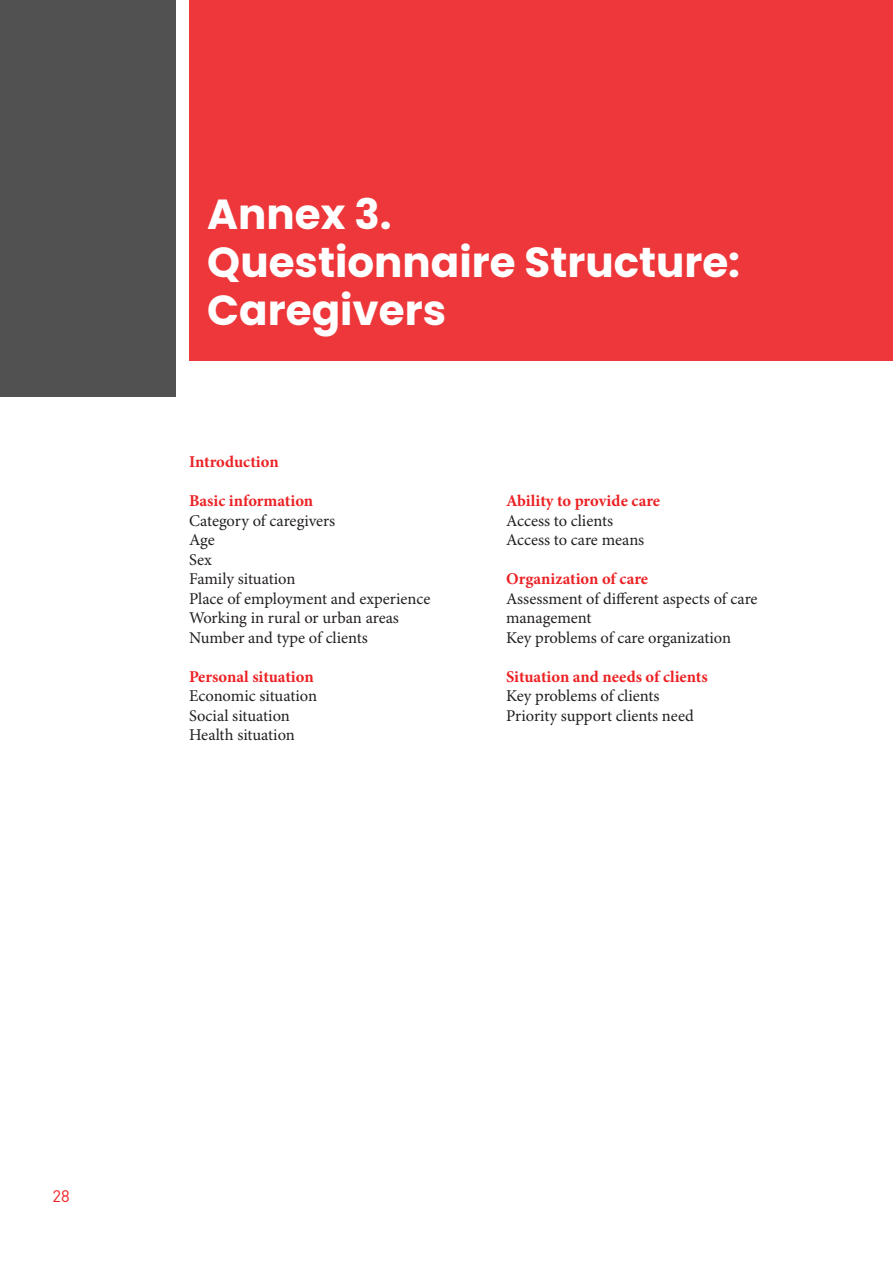
<style>
.page{position:relative;width:893px;height:1263px;background:#fff}
.page>*{position:absolute;margin:0;border:0;box-sizing:border-box;transform-origin:0 0}
.Title_color_ext{font:700 42px "Poppins";color:#fff}
.body_text{font:16.5px/19.5px "Minion Pro";color:#231f20}
.body_text-2{font:700 16.5px "Minion Pro";letter-spacing:-.005em;color:#ec2124}
.t1{font:16.5px "DIN Pro";color:#ec2124}
</style>
<div class="page">
<div style="left:189px;top:0;width:704px;height:360px;background:#ed373a"></div>
<div style="left:0;top:0;width:176px;height:396px;background:#515152"></div>
<hr style="left:892px;top:824px;width:1px;height:439px;background:#ec2124">
<p class="Title_color_ext" style="left:207px;top:190px;width:186px">Annex 3.</p>
<p class="Title_color_ext" style="left:207px;top:238px;width:534px">Questionnaire Structure:</p>
<p class="Title_color_ext" style="left:207px;top:286px;width:240px">Caregivers</p>
<p class="body_text-2" style="left:189px;top:450px;width:91px">Introduction</p>
<p class="body_text-2" style="left:189px;top:489px;width:126px">Basic information</p>
<p class="body_text" style="left:189px;top:511px;width:148px">Category of caregivers</p>
<p class="body_text" style="left:189px;top:531px;width:27px">Age</p>
<p class="body_text" style="left:189px;top:550px;width:24px">Sex</p>
<p class="body_text" style="left:189px;top:570px;width:108px">Family situation</p>
<p class="body_text" style="left:189px;top:589px;width:243px">Place of employment and experience</p>
<p class="body_text" style="left:189px;top:609px;width:212px">Working in rural or urban areas</p>
<p class="body_text" style="left:189px;top:628px;width:181px">Number and type of clients</p>
<p class="body_text-2" style="left:189px;top:665px;width:126px">Personal situation</p>
<p class="body_text" style="left:189px;top:687px;width:130px">Economic situation</p>
<p class="body_text" style="left:189px;top:706px;width:102px">Social situation</p>
<p class="body_text" style="left:189px;top:726px;width:107px">Health situation</p>
<p class="body_text-2" style="left:506px;top:489px;width:155px">Ability to provide care</p>
<p class="body_text" style="left:506px;top:511px;width:109px">Access to clients</p>
<p class="body_text" style="left:506px;top:531px;width:140px">Access to care means</p>
<p class="body_text-2" style="left:506px;top:567px;width:144px">Organization of care</p>
<p class="body_text" style="left:506px;top:589px;width:253px">Assessment of different aspects of care management</p>
<p class="body_text" style="left:506px;top:628px;width:227px">Key problems of care organization</p>
<p class="body_text-2" style="left:506px;top:665px;width:203px">Situation and needs of clients</p>
<p class="body_text" style="left:506px;top:687px;width:155px">Key problems of clients</p>
<p class="body_text" style="left:506px;top:706px;width:189px">Priority support clients need</p>
<p class="t1" style="left:52px;top:1183px;width:19px">28</p>
</div>
